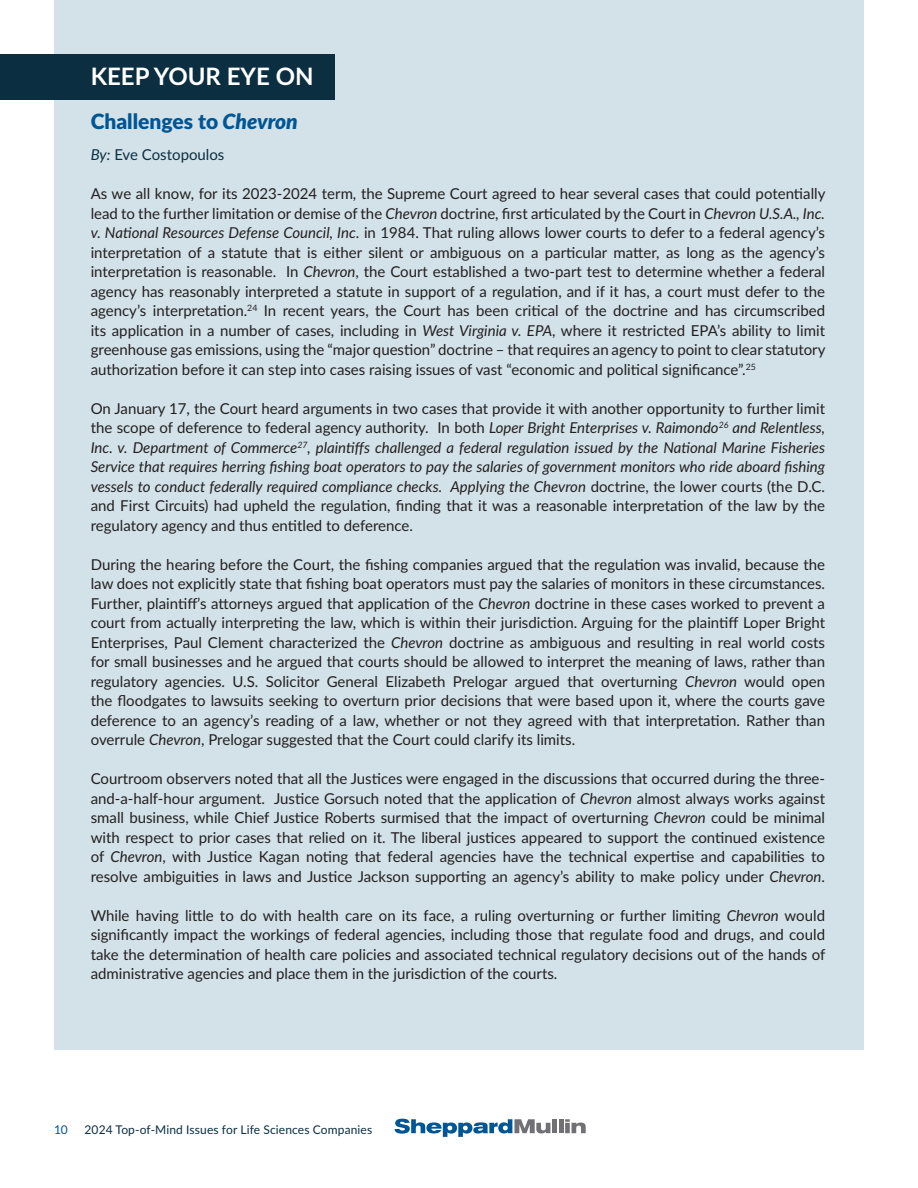
<style>
.page{position:relative;width:918px;height:1188px;background:#fff}
.page>*{position:absolute;margin:0;border:0;box-sizing:border-box;transform-origin:0 0}
.Life_Sciences_Header{font:700 24px "Lato";color:#fff}
.Life_Sciences_Header-2{font:900 21px "Lato";color:#005595}
.t1{font:15px/19.5px "Lato";color:#231f20;text-align:justify}
.t2{font:italic 15px/19.5px "Lato";color:#231f20;text-align:justify}
.t3{font:15px "Lato";color:#0b2e41}
.t4{font:12px "Lato";letter-spacing:.01em;color:#0b2e41}
.s1{font-style:italic}
.s2{font-style:normal}
.s3{color:#005595}
</style>
<div class="page">
<svg style="left:395px;top:1119px;width:155px;height:18px"></svg>
<div style="left:552px;top:1119px;width:5px;height:14px;background:#717074"></div>
<hr style="left:559px;top:1119px;width:4px;height:14px;background:#717074">
<svg style="left:565px;top:1119px;width:21px;height:14px"></svg>
<div style="left:54px;top:0;width:810px;height:1050px;background:#d2e2e8"></div>
<div style="left:0;top:55px;width:335px;height:45px;background:#0b2e41"></div>
<p class="Life_Sciences_Header" style="left:91px;top:59px;width:224px">KEEP YOUR EYE ON</p>
<p class="Life_Sciences_Header-2" style="left:91px;top:105px;width:209px">Challenges to <span class="s1">Chevron</span></p>
<p class="t3" style="left:91px;top:144px;width:135px"><span class="s1">By:</span> Eve Costopoulos</p>
<p class="t1" style="left:91px;top:183px;width:736px">As we all know, for its 2023-2024 term, the Supreme Court agreed to hear several cases that could potentially lead to the further limitation or demise of the <span class="s1">Chevron</span> doctrine, first articulated by the Court in <span class="s1">Chevron U.S.A., Inc. v. National Resources Defense Council, Inc</span>. in 1984. That ruling allows lower courts to defer to a federal agency’s interpretation of a statute that is either silent or ambiguous on a particular matter, as long as the agency’s interpretation is reasonable. In <span class="s1">Chevron</span>, the Court established a two-part test to determine whether a federal agency has reasonably interpreted a statute in support of a regulation, and if it has, a court must defer to the agency’s interpretation.<sup>24</sup> In recent years, the Court has been critical of the doctrine and has circumscribed its application in a number of cases, including in <span class="s1">West Virginia v. EPA</span>, where it restricted EPA’s ability to limit greenhouse gas emissions, using the “major question” doctrine – that requires an agency to point to clear statutory authorization before it can step into cases raising issues of vast “economic and political significance”.<sup>25</sup></p>
<p class="t2" style="left:91px;top:398px;width:736px"><span class="s2">On January 17, the Court heard arguments in two cases that provide it with another opportunity to further limit the scope of deference to federal agency authority. In both</span> Loper Bright Enterprises v. Raimondo<sup>26</sup> and Relentless, Inc. v. Department of Commerce<sup>27</sup>, plaintiffs challenged a federal regulation issued by the National Marine Fisheries Service that requires herring fishing boat operators to pay the salaries of government monitors who ride aboard fishing vessels to conduct federally required compliance checks. Applying the Chevron <span class="s2">doctrine, the lower courts (the D.C. and First Circuits) had upheld the regulation, finding that it was a reasonable interpretation of the law by the regulatory agency and thus entitled to deference.</span></p>
<p class="t1" style="left:91px;top:554px;width:736px">During the hearing before the Court, the fishing companies argued that the regulation was invalid, because the law does not explicitly state that fishing boat operators must pay the salaries of monitors in these circumstances.<br>Further, plaintiff’s attorneys argued that application of the <span class="s1">Chevron</span> doctrine in these cases worked to prevent a court from actually interpreting the law, which is within their jurisdiction. Arguing for the plaintiff Loper Bright Enterprises, Paul Clement characterized the <span class="s1">Chevron</span> doctrine as ambiguous and resulting in real world costs for small businesses and he argued that courts should be allowed to interpret the meaning of laws, rather than regulatory agencies. U.S. Solicitor General Elizabeth Prelogar argued that overturning <span class="s1">Chevron</span> would open the floodgates to lawsuits seeking to overturn prior decisions that were based upon it, where the courts gave deference to an agency’s reading of a law, whether or not they agreed with that interpretation. Rather than overrule <span class="s1">Chevron</span>, Prelogar suggested that the Court could clarify its limits.</p>
<p class="t1" style="left:91px;top:768px;width:736px">Courtroom observers noted that all the Justices were engaged in the discussions that occurred during the three&shy;and-a-half-hour argument. Justice Gorsuch noted that the application of <span class="s1">Chevron</span> almost always works against small business, while Chief Justice Roberts surmised that the impact of overturning <span class="s1">Chevron</span> could be minimal with respect to prior cases that relied on it. The liberal justices appeared to support the continued existence of <span class="s1">Chevron</span>, with Justice Kagan noting that federal agencies have the technical expertise and capabilities to resolve ambiguities in laws and Justice Jackson supporting an agency’s ability to make policy under <span class="s1">Chevron</span>.</p>
<p class="t1" style="left:91px;top:905px;width:736px">While having little to do with health care on its face, a ruling overturning or further limiting <span class="s1">Chevron</span> would significantly impact the workings of federal agencies, including those that regulate food and drugs, and could take the determination of health care policies and associated technical regulatory decisions out of the hands of administrative agencies and place them in the jurisdiction of the courts.</p>
<p class="t4" style="left:54px;top:1121px;width:320px"><span class="s3">10</span> 2024 Top-of-Mind Issues for Life Sciences Companies</p>
</div>
